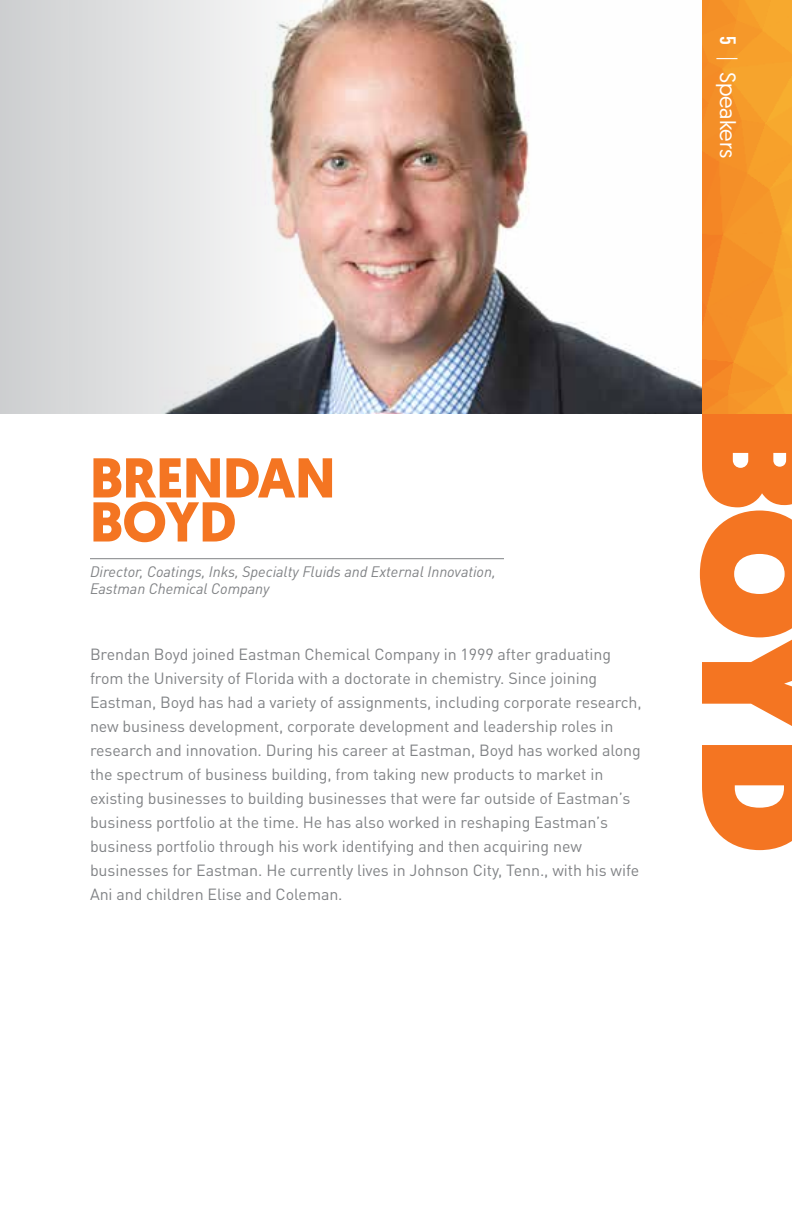
<style>
.page{position:relative;width:792px;height:1224px;background:#fff}
.page>*{position:absolute;margin:0;border:0;box-sizing:border-box;transform-origin:0 0}
.t1{font:900 164px "Geomanist";color:#f47522}
.t2{font:700 56px/44px "Geomanist";letter-spacing:-.005em;color:#f47522}
.t3{font:22px "Geomanist";letter-spacing:-.005em;color:#fff}
.t4{font:16px/24px "DIN Pro";letter-spacing:-.005em;color:#808285}
.t5{font:italic 15px/17.2px "DIN Pro";letter-spacing:-.005em;color:#808285}
.s1{font-family:"DIN Pro";font-weight:700;font-stretch:condensed}
.s2{font-weight:300}
</style>
<div class="page">
<hr style="left:90px;top:558px;width:414px;height:1px;background:#808285">
<img style="left:702px;top:0;width:90px;height:414px">
<img style="left:324px;top:0;width:378px;height:414px">
<svg style="left:0;top:0;width:324px;height:414px"></svg>
<h3 class="t3" style="left:742px;top:36px;width:123px;rotate:90deg"><span class="s1">5</span> <span class="s2">|</span> Speakers</h3>
<h2 class="t2" style="left:90px;top:456px;width:247px">BRENDAN<br>BOYD</h2>
<p class="t5" style="left:90px;top:562px;width:407px">Director, Coatings, Inks, Specialty Fluids and External Innovation,<br>Eastman Chemical Company</p>
<p class="t4" style="left:90px;top:641px;width:553px">Brendan Boyd joined Eastman Chemical Company in 1999 after graduating from the University of Florida with a doctorate in chemistry. Since joining Eastman, Boyd has had a variety of assignments, including corporate research, new business development, corporate development and leadership roles in research and innovation. During his career at Eastman, Boyd has worked along the spectrum of business building, from taking new products to market in existing businesses to building businesses that were far outside of Eastman’s business portfolio at the time. He has also worked in reshaping Eastman’s business portfolio through his work identifying and then acquiring new businesses for Eastman. He currently lives in Johnson City, Tenn., with his wife Ani and children Elise and Coleman.</p>
<h1 class="t1" style="left:867px;top:408px;width:445px;rotate:90deg">BOYD</h1>
</div>
